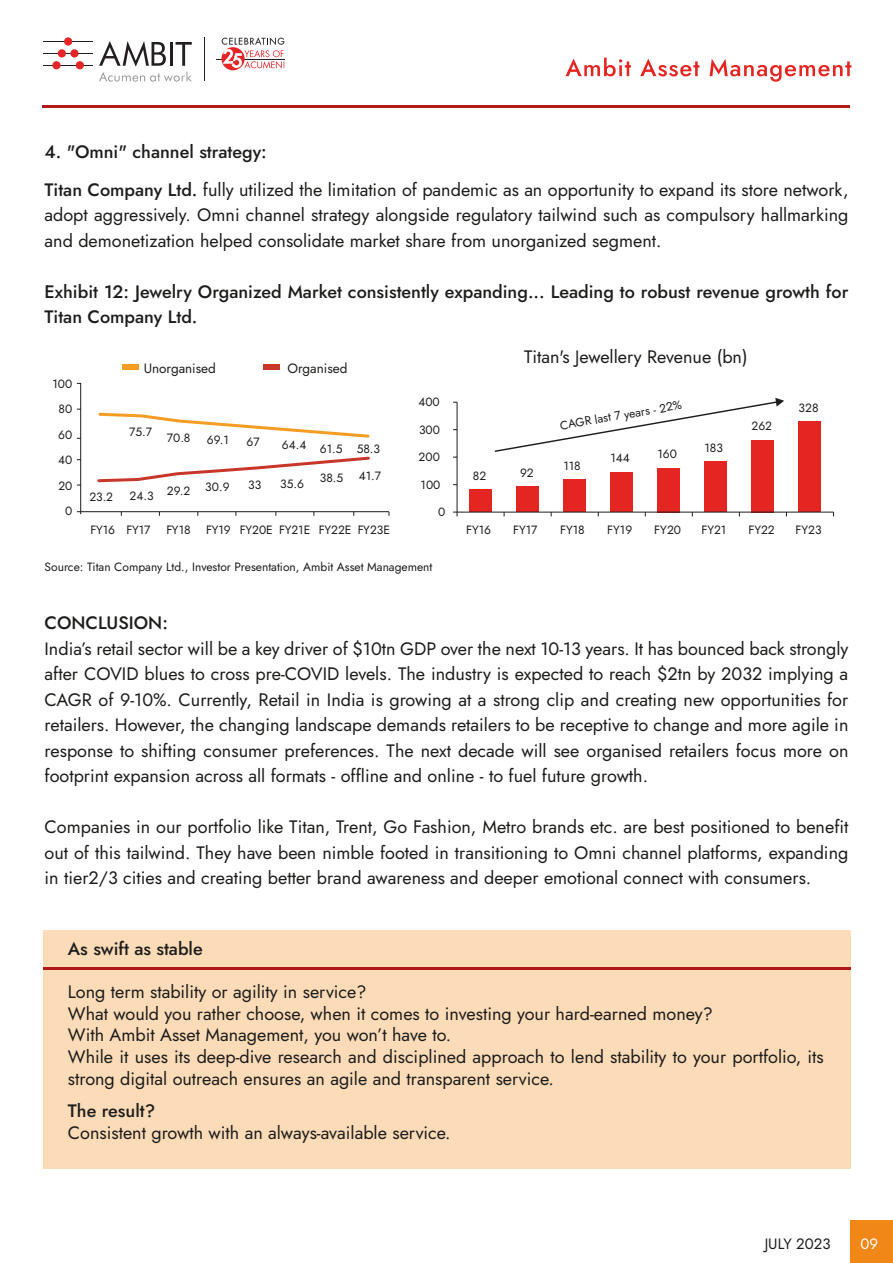
<style>
.page{position:relative;width:893px;height:1263px;background:#fff}
.page>*{position:absolute;margin:0;border:0;box-sizing:border-box;transform-origin:0 0}
.t1{font:18px/25.5px "Jost";color:#1d1d1b}
.t2{font:500 18px/25.5px "Jost";color:#1d1d1b}
.t3{font:15px "Jost";color:#1d1d1b}
.t4{font:15px "Jost";color:#fff}
.t5{font:13.5px "Jost";color:#1d1d1b}
.t6{font:12px/25.5px "Jost";color:#1d1d1b;text-align:right}
.s1{font-weight:500}
</style>
<div class="page">
<div style="left:43px;top:930px;width:808px;height:238px;background:#fbdbb8"></div>
<div style="left:850px;top:1220px;width:43px;height:43px;background:#f18717"></div>
<hr style="left:43px;top:967px;width:807px;height:3px;background:#af1917">
<div style="left:799px;top:422px;width:22px;height:90px;background:#e52521"></div>
<div style="left:752px;top:440px;width:22px;height:72px;background:#e52521"></div>
<div style="left:705px;top:462px;width:22px;height:50px;background:#e52521"></div>
<div style="left:658px;top:468px;width:22px;height:44px;background:#e52521"></div>
<div style="left:610px;top:472px;width:23px;height:40px;background:#e52521"></div>
<div style="left:563px;top:480px;width:23px;height:32px;background:#e52521"></div>
<div style="left:516px;top:487px;width:23px;height:25px;background:#e52521"></div>
<div style="left:469px;top:490px;width:23px;height:22px;background:#e52521"></div>
<hr style="left:457px;top:402px;width:1px;height:110px;background:#1d1d1b">
<hr style="left:80px;top:383px;width:1px;height:131px;background:#1d1d1b">
<hr style="left:77px;top:511px;width:312px;height:1px;background:#1d1d1b">
<hr style="left:457px;top:512px;width:376px;height:1px;background:#1d1d1b">
<svg style="left:494px;top:398px;width:290px;height:55px"></svg>
<svg style="left:98px;top:412px;width:272px;height:26px"></svg>
<svg style="left:97px;top:456px;width:273px;height:27px"></svg>
<div style="left:122px;top:365px;width:16px;height:5px;background:#f59c21"></div>
<div style="left:263px;top:365px;width:17px;height:5px;background:#c83729"></div>
<hr style="left:43px;top:41px;width:50px;height:1px;background:#231f20">
<hr style="left:43px;top:53px;width:50px;height:1px;background:#231f20">
<hr style="left:43px;top:65px;width:50px;height:1px;background:#231f20">
<svg style="left:99px;top:41px;width:93px;height:41px"></svg>
<div style="left:64px;top:37px;width:8px;height:9px;background:#e52629;border-radius:50%"></div>
<div style="left:58px;top:49px;width:8px;height:8px;background:#e52629;border-radius:50%"></div>
<div style="left:52px;top:61px;width:9px;height:8px;background:#e52629;border-radius:50%"></div>
<div style="left:70px;top:49px;width:9px;height:8px;background:#e52629;border-radius:50%"></div>
<div style="left:76px;top:61px;width:8px;height:8px;background:#e52629;border-radius:50%"></div>
<hr style="left:204px;top:37px;width:1px;height:44px;background:#231f20">
<hr style="left:216px;top:59px;width:68px;height:1px;background:#231f20">
<svg style="left:221px;top:47px;width:24px;height:23px"></svg>
<svg style="left:222px;top:37px;width:63px;height:31px"></svg>
<svg style="left:565px;top:58px;width:66px;height:18px"></svg>
<svg style="left:640px;top:59px;width:59px;height:17px"></svg>
<svg style="left:709px;top:59px;width:142px;height:23px"></svg>
<hr style="left:43px;top:106px;width:807px;height:2px;background:#af1917">
<p class="t1" style="left:45px;top:133px;width:805px;line-height:37.5px"><span class="s1">4. "Omni" channel strategy:<br>Titan Company Ltd.</span> fully utilized the limitation of pandemic as an opportunity to expand its store network,</p>
<p class="t1" style="left:45px;top:202px;width:805px">adopt aggressively. Omni channel strategy alongside regulatory tailwind such as compulsory hallmarking and demonetization helped consolidate market share from unorganized segment.</p>
<p class="t2" style="left:45px;top:279px;width:805px">Exhibit 12: Jewelry Organized Market consistently expanding... Leading to robust revenue growth for<br>Titan Company Ltd.</p>
<p class="t6" style="left:53px;top:371px;width:21px">100<br>80<br>60<br>40<br>20<br>0</p>
<p class="t5" style="left:144px;top:359px;width:74px">Unorganised</p>
<p class="t6" style="left:129px;top:419px;width:24px">75.7</p>
<p class="t6" style="left:167px;top:425px;width:25px">70.8</p>
<p class="t6" style="left:207px;top:427px;width:23px">69.1</p>
<p class="t6" style="left:247px;top:429px;width:15px">67</p>
<p class="t5" style="left:287px;top:359px;width:61px">Organised</p>
<p class="t6" style="left:282px;top:434px;width:62px">64.4 61.5</p>
<p class="t6" style="left:357px;top:436px;width:25px">58.3</p>
<p class="t6" style="left:89px;top:484px;width:25px">23.2</p>
<p class="t6" style="left:130px;top:483px;width:25px">24.3</p>
<p class="t6" style="left:167px;top:478px;width:25px">29.2</p>
<p class="t6" style="left:205px;top:475px;width:26px">30.9</p>
<p class="t6" style="left:248px;top:472px;width:15px">33</p>
<p class="t6" style="left:280px;top:471px;width:25px">35.6</p>
<p class="t6" style="left:320px;top:465px;width:25px">38.5</p>
<p class="t6" style="left:359px;top:464px;width:24px">41.7</p>
<p class="t6" style="left:418px;top:390px;width:23px">400</p>
<p class="t6" style="left:419px;top:417px;width:22px">300</p>
<p class="t6" style="left:419px;top:444px;width:23px">200</p>
<p class="t6" style="left:421px;top:472px;width:21px">100</p>
<p class="t6" style="left:438px;top:499px;width:9px">0</p>
<p class="t1" style="left:524px;top:344px;width:225px">Titan's Jewellery Revenue (bn)</p>
<p class="t6" style="left:473px;top:463px;width:15px">82</p>
<p class="t6" style="left:520px;top:460px;width:15px">92</p>
<p class="t6" style="left:558px;top:413px;width:125px;rotate:-10deg">CAGR last 7 years - 22%</p>
<p class="t6" style="left:563px;top:453px;width:19px">118</p>
<p class="t6" style="left:610px;top:446px;width:21px">144</p>
<p class="t6" style="left:657px;top:441px;width:21px">160</p>
<p class="t6" style="left:704px;top:435px;width:20px">183</p>
<p class="t6" style="left:752px;top:413px;width:22px">262</p>
<p class="t6" style="left:799px;top:395px;width:21px">328</p>
<p class="t6" style="left:90px;top:517px;width:62px">FY16 FY17</p>
<p class="t6" style="left:166px;top:517px;width:26px">FY18</p>
<p class="t6" style="left:206px;top:517px;width:185px">FY19 FY20E FY21E FY22E FY23E</p>
<p class="t6" style="left:466px;top:517px;width:27px">FY16</p>
<p class="t6" style="left:513px;top:517px;width:26px">FY17</p>
<p class="t6" style="left:560px;top:517px;width:26px">FY18</p>
<p class="t6" style="left:607px;top:517px;width:27px">FY19</p>
<p class="t6" style="left:654px;top:517px;width:28px">FY20</p>
<p class="t6" style="left:701px;top:517px;width:26px">FY21</p>
<p class="t6" style="left:748px;top:517px;width:28px">FY22</p>
<p class="t6" style="left:795px;top:517px;width:28px">FY23</p>
<p class="t6" style="left:45px;top:555px;width:389px">Source: Titan Company Ltd., Investor Presentation, Ambit Asset Management</p>
<p class="t2" style="left:45px;top:610px;width:125px">CONCLUSION:</p>
<p class="t1" style="left:45px;top:636px;width:805px;text-align:justify">India’s retail sector will be a key driver of $10tn GDP over the next 10-13 years. It has bounced back strongly after COVID blues to cross pre-COVID levels. The industry is expected to reach $2tn by 2032 implying a CAGR of 9-10%. Currently, Retail in India is growing at a strong clip and creating new opportunities for retailers. However, the changing landscape demands retailers to be receptive to change and more agile in response to shifting consumer preferences. The next decade will see organised retailers focus more on footprint expansion across all formats - offline and online - to fuel future growth.</p>
<p class="t1" style="left:45px;top:814px;width:805px;text-align:justify">Companies in our portfolio like Titan, Trent, Go Fashion, Metro brands etc. are best positioned to benefit out of this tailwind. They have been nimble footed in transitioning to Omni channel platforms, expanding in tier2/3 cities and creating better brand awareness and deeper emotional connect with consumers.</p>
<p class="t2" style="left:68px;top:936px;width:136px">As swift as stable</p>
<p class="t1" style="left:68px;top:981px;width:757px;line-height:21.6px">Long term stability or agility in service?<br>What would you rather choose, when it comes to investing your hard-earned money?<br>With Ambit Asset Management, you won’t have to.<br>While it uses its deep-dive research and disciplined approach to lend stability to your portfolio, its strong digital outreach ensures an agile and transparent service.</p>
<p class="t2" style="left:68px;top:1098px;width:89px">The result?</p>
<p class="t1" style="left:68px;top:1120px;width:384px">Consistent growth with an always-available service.</p>
<p class="t3" style="left:765px;top:1234px;width:67px">JULY 2023</p>
<p class="t4" style="left:861px;top:1234px;width:19px">09</p>
</div>
